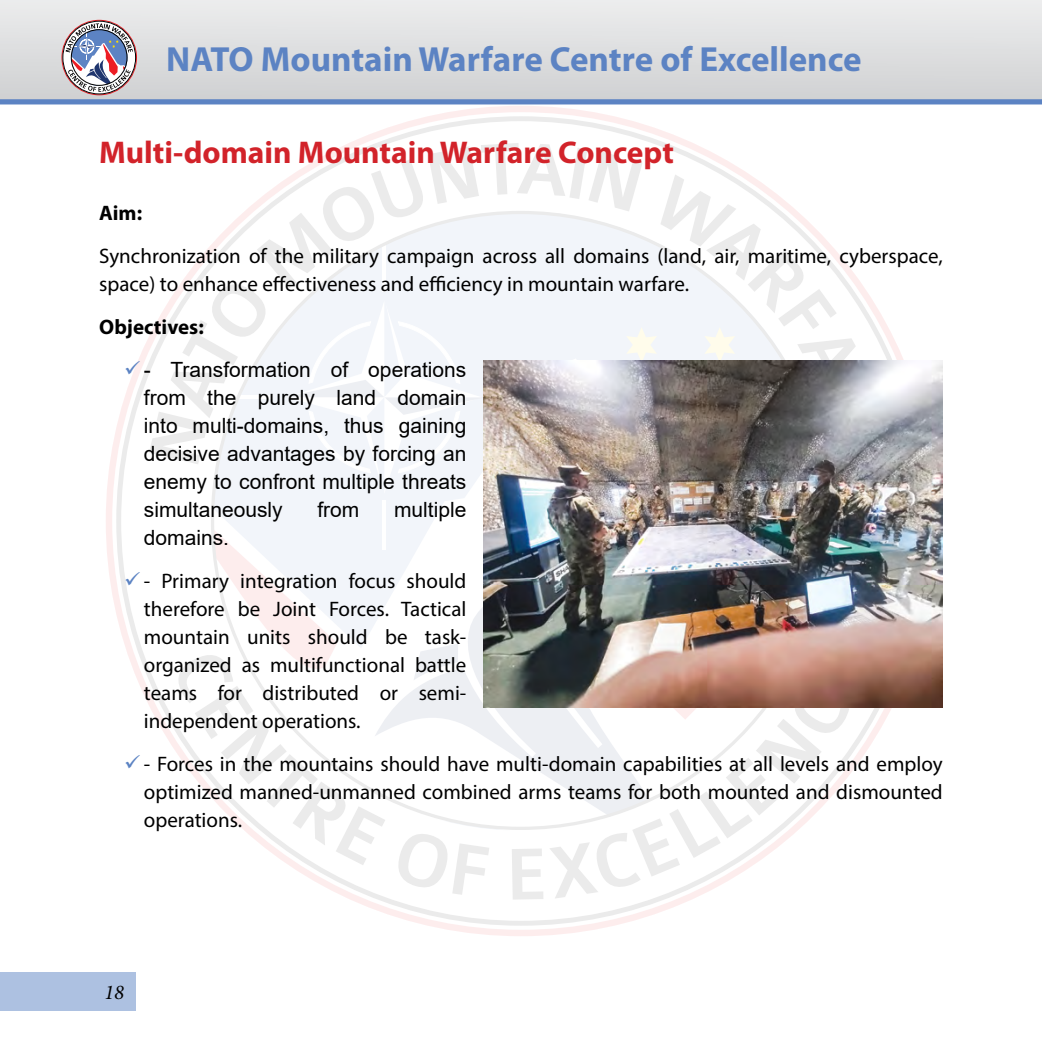
<style>
.page{position:relative;width:1042px;height:1042px;background:#fff}
.page>*{position:absolute;margin:0;border:0;box-sizing:border-box;transform-origin:0 0}
.t1{font:700 35px "Myriad Pro";color:#5c83c3}
.t2{font:700 31.5px "Myriad Pro";color:#d2232a}
.t3{font:21px/28px "Myriad Pro";color:#000;text-align:justify}
.t4{font:21px/28px "Arial";color:#000;text-align:justify}
.t5{font:700 21px "Myriad Pro";color:#000}
.t6{font:italic 21px "Minion Pro";color:#000}
</style>
<div class="page">
<div style="left:0;top:0;width:1042px;height:102px;background:linear-gradient(to right,#deddde,#dee0e1)"></div>
<div style="left:0;top:99px;width:1042px;height:5px;background:#5c83c3"></div>
<div style="left:63px;top:21px;width:73px;height:73px;border:1px solid #000;border-radius:50%"></div>
<svg style="left:66px;top:23px;width:67px;height:69px"></svg>
<svg style="left:211px;top:498px;width:338px;height:332px;fill:#f2f5fa"></svg>
<hr style="left:382px;top:500px;width:3px;height:50px;background:#fff">
<svg style="left:385px;top:543px;width:164px;height:273px"></svg>
<svg style="left:149px;top:143px;width:744px;height:355px"></svg>
<svg style="left:174px;top:528px;width:211px;height:337px"></svg>
<svg style="left:398px;top:834px;width:91px;height:61px"></svg>
<svg style="left:512px;top:849px;width:31px;height:50px"></svg>
<svg style="left:549px;top:707px;width:319px;height:191px"></svg>
<div style="left:0;top:972px;width:135px;height:38px;background:#adc1e1"></div>
<img style="left:483px;top:361px;width:460px;height:346px">
<svg style="left:133px;top:361px;width:7px;height:13px"></svg>
<h1 class="t1" style="left:166px;top:36px;width:697px">NATO Mountain Warfare Centre of Excellence</h1>
<h2 class="t2" style="left:99px;top:131px;width:576px">Multi-domain Mountain Warfare Concept</h2>
<p class="t5" style="left:99px;top:200px;width:44px">Aim:</p>
<p class="t3" style="left:99px;top:242px;width:845px">Synchronization of the military campaign across all domains (land, air, maritime, cyberspace, space) to enhance effectiveness and efficiency in mountain warfare.</p>
<p class="t5" style="left:99px;top:313px;width:106px">Objectives:</p>
<p class="t4" style="left:144px;top:355px;width:324px">- Transformation of operations from the purely land domain into multi-domains, thus gaining decisive advantages by forcing an enemy to confront multiple threats simultaneously</p>
<p class="t4" style="left:317px;top:495px;width:43px">from</p>
<p class="t4" style="left:394px;top:495px;width:74px">multiple</p>
<p class="t4" style="left:144px;top:523px;width:87px">domains.</p>
<p class="t3" style="left:144px;top:566px;width:324px">- Primary integration focus should therefore be Joint Forces. Tactical mountain units should be task&shy;organized as multifunctional battle teams for distributed or semi&shy;independent operations.</p>
<p class="t3" style="left:144px;top:749px;width:800px">- Forces in the mountains should have multi-domain capabilities at all levels and employ optimized manned-unmanned combined arms teams for both mounted and dismounted operations.</p>
<p class="t6" style="left:104px;top:978px;width:22px">18</p>
</div>
